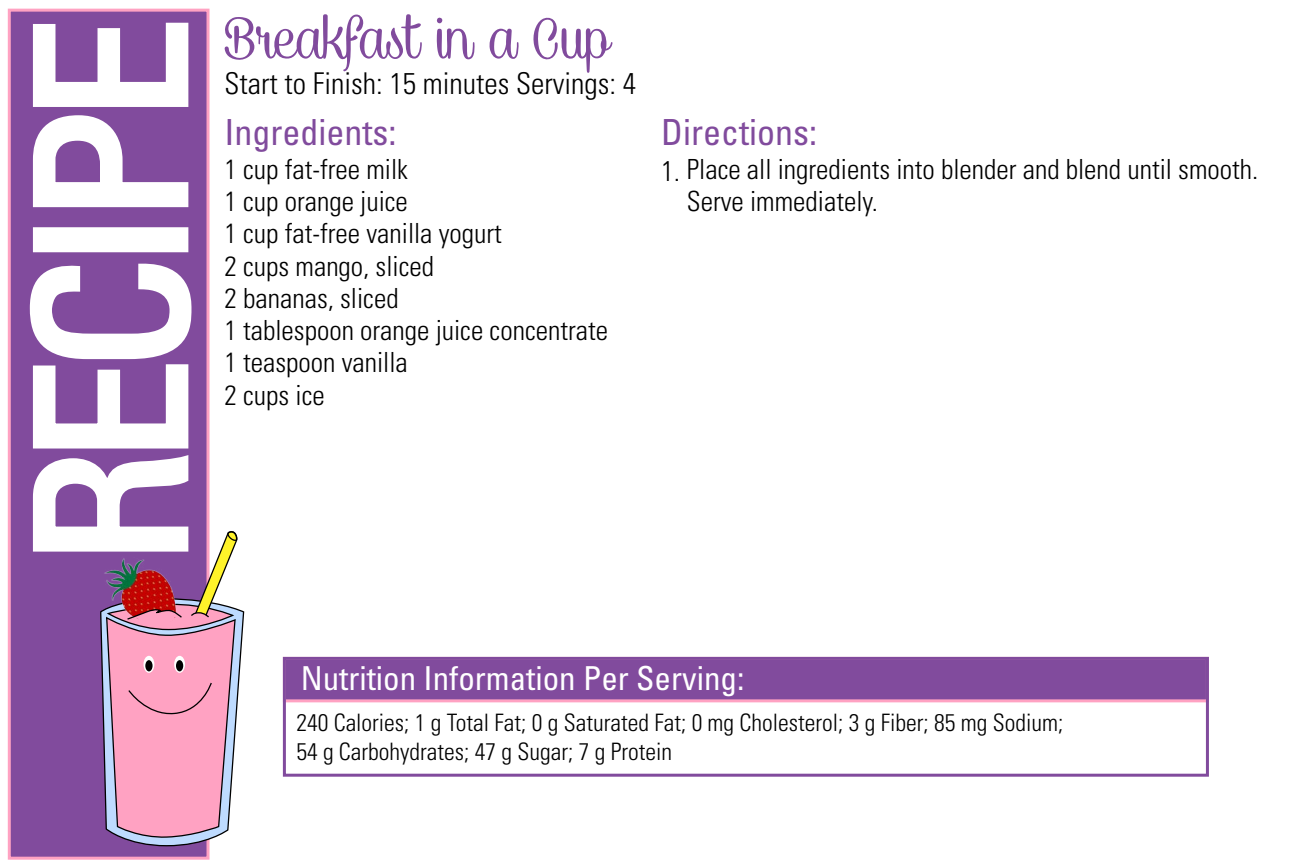
<style>
.page{position:relative;width:1296px;height:864px;background:#fff}
.page>*{position:absolute;margin:0;border:0;box-sizing:border-box;transform-origin:0 0}
.t1{font:condensed 207px "Univers";letter-spacing:-.06em;color:#fff}
.t2{font:66px "Caneletter Script Personal Use";color:#814b9d}
.t3{font:condensed 36px "Univers";color:#814b9d}
.t4{font:condensed 33px "Univers";color:#fff}
.t5{font:300 condensed 30px "Univers";color:#000}
.t6{font:300 condensed 27.6px/32.4px "Univers";color:#000}
.t7{font:300 condensed 24px/28.8px "Univers";color:#000}
.s1{font-size:28.5px}
</style>
<div class="page">
<div style="left:9px;top:10px;width:199px;height:848px;background:#814b9d"></div>
<div style="left:8px;top:9px;width:202px;height:851px;border:3px solid #ffa2c2"></div>
<div style="left:33px;top:227px;width:155px;height:25px;border:6px solid #fff"></div>
<svg style="left:32px;top:22px;width:157px;height:186px"></svg>
<svg style="left:27px;top:261px;width:218px;height:599px"></svg>
<svg style="left:143px;top:656px;width:11px;height:17px"></svg>
<svg style="left:174px;top:656px;width:11px;height:17px"></svg>
<div style="left:145px;top:660px;width:8px;height:11px;background:#000;border-radius:50%"></div>
<div style="left:176px;top:660px;width:7px;height:11px;background:#000;border-radius:50%"></div>
<div style="left:283px;top:657px;width:926px;height:45px;background:#814b9d;border:3px solid #ffa2c2"></div>
<div style="left:283px;top:657px;width:926px;height:120px;border:3px solid #814b9d"></div>
<h1 class="t1" style="left:-19px;top:565px;width:549px;rotate:-90deg">RECIPE</h1>
<h2 class="t2" style="left:225px;top:5px;width:387px">Breakfast in a Cup</h2>
<p class="t5" style="left:225px;top:66px;width:413px">Start to Finish: 15 minutes Servings: 4</p>
<h3 class="t3" style="left:225px;top:109px;width:173px">Ingredients:</h3>
<h3 class="t3" style="left:661px;top:109px;width:157px">Directions:</h3>
<p class="t6" style="left:687px;top:153px;width:573px;text-indent:-26px"><span class="s1">1.</span> Place all ingredients into blender and blend until smooth.<br>Serve immediately.</p>
<p class="t6" style="left:225px;top:153px;width:385px">1 cup fat-free milk<br>1 cup orange juice<br>1 cup fat-free vanilla yogurt<br>2 cups mango, sliced<br>2 bananas, sliced<br>1 tablespoon orange juice concentrate<br>1 teaspoon vanilla<br>2 cups ice</p>
<p class="t4" style="left:301px;top:657px;width:445px">Nutrition Information Per Serving:</p>
<p class="t7" style="left:296px;top:708px;width:769px">240 Calories; 1 g Total Fat; 0 g Saturated Fat; 0 mg Cholesterol; 3 g Fiber; 85 mg Sodium;<br>54 g Carbohydrates; 47 g Sugar; 7 g Protein</p>
</div>
